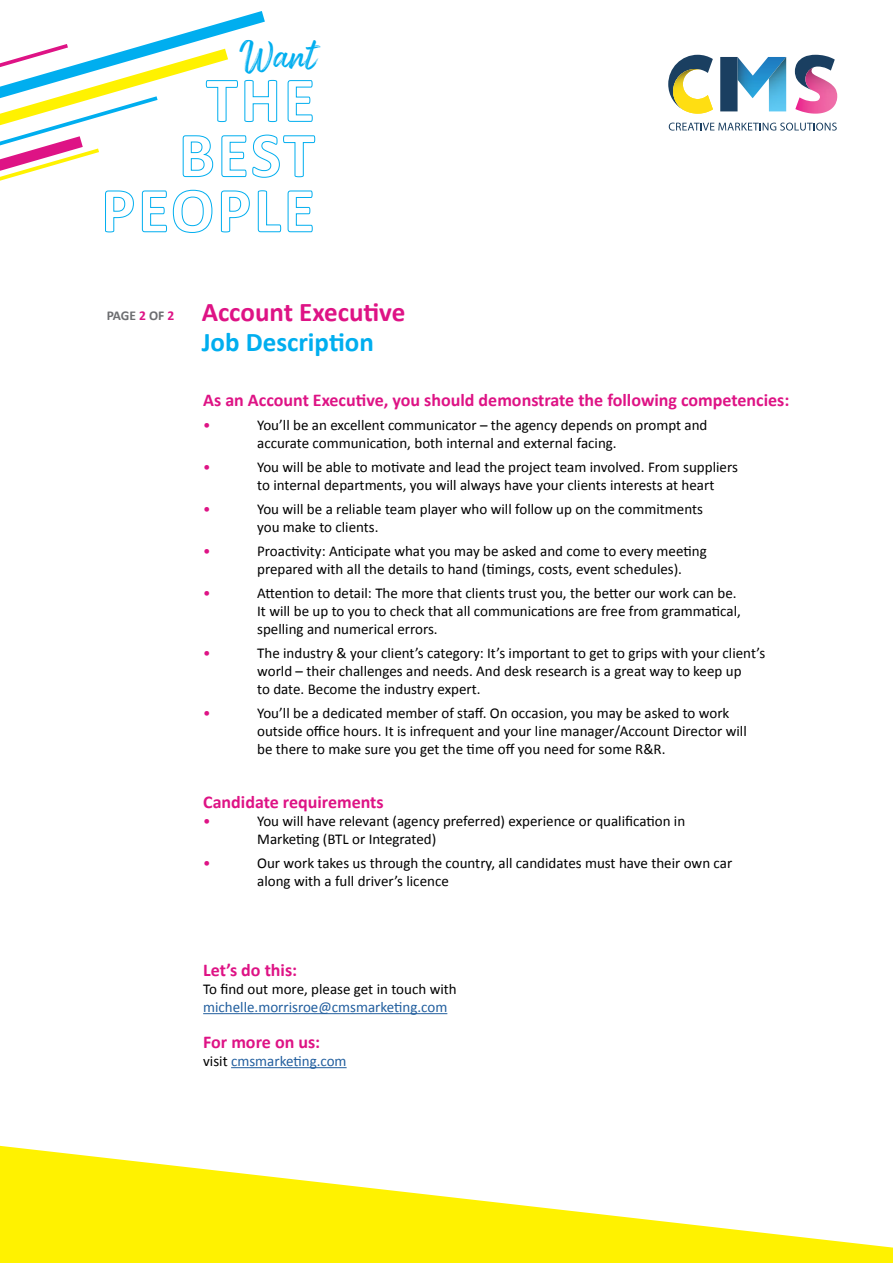
<style>
.page{position:relative;width:893px;height:1263px;background:#fff}
.page>*{position:absolute;margin:0;border:0;box-sizing:border-box;transform-origin:0 0}
.t1{font:35.1px "Arsilon";color:#00aeef}
.t2{font:700 27px "Calibri";color:#de1385}
.t3{font:700 27px "Calibri";color:#00aeef}
.t4{font:700 18px "Calibri";color:#de1385}
.t5{font:15px/18px "Calibri";color:#000}
.t6{font:15px "Calibri";color:#215e9e}
.t7{font:15px "Calibri";color:#de1385}
.t8{font:700 13.5px "Calibri";letter-spacing:-.005em;color:#6d6e71}
.s1{color:#de1385}
.s2{color:#000}
</style>
<div class="page">
<svg style="left:0;top:11px;width:315px;height:222px"></svg>
<svg style="left:0;top:1146px;width:893px;height:117px;fill:#fff200"></svg>
<hr style="left:203px;top:1013px;width:244px;height:1px;background:#215e9e">
<hr style="left:231px;top:1067px;width:116px;height:1px;background:#215e9e">
<svg style="left:669px;top:123px;width:168px;height:8px"></svg>
<svg style="left:668px;top:55px;width:45px;height:45px"></svg>
<img style="left:673px;top:69px;width:40px;height:45px">
<svg style="left:720px;top:57px;width:49px;height:54px"></svg>
<img style="left:737px;top:57px;width:32px;height:41px">
<img style="left:786px;top:57px;width:1px;height:54px">
<img style="left:769px;top:57px;width:17px;height:54px">
<img style="left:820px;top:88px;width:17px;height:13px">
<svg style="left:795px;top:55px;width:40px;height:35px"></svg>
<img style="left:795px;top:70px;width:25px;height:44px">
<h1 class="t1" style="left:239px;top:34px;width:79px">Want</h1>
<p class="t8" style="left:107px;top:307px;width:69px">PAGE <span class="s1">2</span> OF <span class="s1">2</span></p>
<h2 class="t2" style="left:202px;top:295px;width:205px">Account Executive</h2>
<h2 class="t3" style="left:202px;top:324px;width:174px">Job Description</h2>
<p class="t4" style="left:203px;top:388px;width:588px">As an Account Executive, you should demonstrate the following competencies:</p>
<p class="t7" style="left:203px;top:415px;width:9px">•</p>
<p class="t5" style="left:257px;top:416px;width:452px">You’ll be an excellent communicator – the agency depends on prompt and accurate communication, both internal and external facing.</p>
<p class="t7" style="left:203px;top:457px;width:9px">•</p>
<p class="t5" style="left:257px;top:458px;width:482px">You will be able to motivate and lead the project team involved. From suppliers to internal departments, you will always have your clients interests at heart</p>
<p class="t7" style="left:203px;top:499px;width:9px">•</p>
<p class="t5" style="left:257px;top:500px;width:447px">You will be a reliable team player who will follow up on the commitments you make to clients.</p>
<p class="t7" style="left:203px;top:541px;width:9px">•</p>
<p class="t5" style="left:257px;top:542px;width:451px">Proactivity: Anticipate what you may be asked and come to every meeting prepared with all the details to hand (timings, costs, event schedules).</p>
<p class="t7" style="left:203px;top:583px;width:9px">•</p>
<p class="t5" style="left:257px;top:584px;width:485px">Attention to detail: The more that clients trust you, the better our work can be.<br>It will be up to you to check that all communications are free from grammatical, spelling and numerical errors.</p>
<p class="t7" style="left:203px;top:643px;width:9px">•</p>
<p class="t5" style="left:257px;top:644px;width:510px">The industry &amp; your client’s category: It’s important to get to grips with your client’s world – their challenges and needs. And desk research is a great way to keep up<br>to date. Become the industry expert.</p>
<p class="t7" style="left:203px;top:703px;width:9px">•</p>
<p class="t5" style="left:257px;top:704px;width:491px">You’ll be a dedicated member of staff. On occasion, you may be asked to work outside office hours. It is infrequent and your line manager/Account Director will be there to make sure you get the time off you need for some R&amp;R.</p>
<p class="t4" style="left:203px;top:790px;width:182px">Candidate requirements</p>
<p class="t7" style="left:203px;top:811px;width:9px">•</p>
<p class="t5" style="left:257px;top:812px;width:430px">You will have relevant (agency preferred) experience or qualification in<br>Marketing (BTL or Integrated)</p>
<p class="t7" style="left:203px;top:853px;width:9px">•</p>
<p class="t5" style="left:257px;top:854px;width:477px">Our work takes us through the country, all candidates must have their own car along with a full driver’s licence</p>
<p class="t4" style="left:203px;top:958px;width:96px">Let’s do this:</p>
<p class="t5" style="left:203px;top:980px;width:255px">To find out more, please get in touch with</p>
<p class="t6" style="left:203px;top:997px;width:246px">michelle.morrisroe@cmsmarketing.com</p>
<p class="t4" style="left:203px;top:1030px;width:119px">For more on us:</p>
<p class="t6" style="left:203px;top:1051px;width:145px"><span class="s2">visit</span> cmsmarketing.com</p>
</div>
